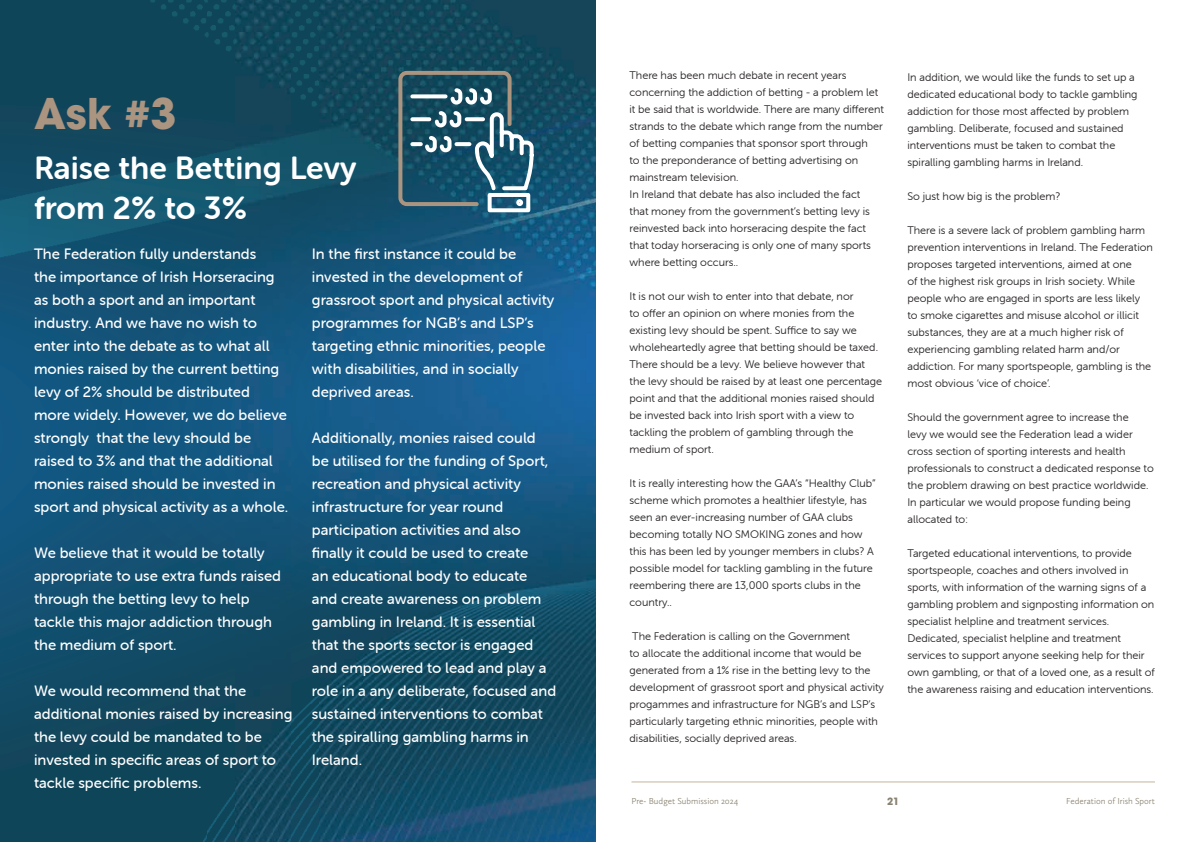
<style>
.page{position:relative;width:1191px;height:842px;background:#fff}
.page>*{position:absolute;margin:0;border:0;box-sizing:border-box;transform-origin:0 0}
.t1{font:700 42px "ITC Avant Garde Pro";color:#ab9580}
.t2{font:32px/40px "Museo Sans Rounded 700";color:#fff}
.t3{font:15px/23px "Museo Sans Rounded 500";color:#fff}
.t4{font:11px/17px "Museo Sans Rounded 300";color:#231f20}
.t5{font:700 10px "ITC Avant Garde Pro";color:#898270}
.t6{font:300 9px "Calluna Sans";color:#898270}
</style>
<div class="page">
<hr style="left:631px;top:781px;width:524px;height:1px;background:#c3b49b">
<img style="left:15px;top:0;width:82px;height:842px">
<img style="left:0;top:0;width:15px;height:842px">
<img style="left:97px;top:0;width:56px;height:842px">
<img style="left:153px;top:0;width:55px;height:842px">
<img style="left:208px;top:0;width:28px;height:842px">
<img style="left:236px;top:0;width:55px;height:842px">
<img style="left:291px;top:0;width:28px;height:842px">
<img style="left:319px;top:0;width:56px;height:842px">
<img style="left:375px;top:0;width:220px;height:744px">
<img style="left:375px;top:744px;width:220px;height:98px">
<svg style="left:396px;top:69px;width:140px;height:145px;background:#3d697b"></svg>
<p class="t1" style="left:34px;top:85px;width:144px">Ask #3</p>
<p class="t2" style="left:34px;top:148px;width:324px">Raise the Betting Levy from 2% to 3%</p>
<p class="t3" style="left:34px;top:243px;width:256px">The Federation fully understands<br>the importance of Irish Horseracing as both a sport and an important industry. And we have no wish to enter into the debate as to what all monies raised by the current betting levy of 2% should be distributed more widely. However, we do believe strongly that the levy should be raised to 3% and that the additional monies raised should be invested in sport and physical activity as a whole.</p>
<p class="t3" style="left:34px;top:542px;width:248px">We believe that it would be totally appropriate to use extra funds raised through the betting levy to help tackle this major addiction through the medium of sport.</p>
<p class="t3" style="left:34px;top:680px;width:260px">We would recommend that the additional monies raised by increasing the levy could be mandated to be invested in specific areas of sport to tackle specific problems.</p>
<p class="t3" style="left:312px;top:243px;width:244px">In the first instance it could be invested in the development of grassroot sport and physical activity programmes for NGB’s and LSP’s targeting ethnic minorities, people with disabilities, and in socially deprived areas.</p>
<p class="t3" style="left:312px;top:427px;width:246px">Additionally, monies raised could be utilised for the funding of Sport, recreation and physical activity infrastructure for year round participation activities and also finally it could be used to create<br>an educational body to educate and create awareness on problem gambling in Ireland. It is essential that the sports sector is engaged and empowered to lead and play a role in a any deliberate, focused and sustained interventions to combat the spiralling gambling harms in<br>Ireland.</p>
<p class="t4" style="left:629px;top:67px;width:256px">There has been much debate in recent years concerning the addiction of betting - a problem let it be said that is worldwide. There are many different strands to the debate which range from the number of betting companies that sponsor sport through<br>to the preponderance of betting advertising on mainstream television.</p>
<p class="t4" style="left:629px;top:186px;width:243px">In Ireland that debate has also included the fact that money from the government’s betting levy is reinvested back into horseracing despite the fact that today horseracing is only one of many sports where betting occurs..</p>
<p class="t4" style="left:629px;top:288px;width:254px">It is not our wish to enter into that debate, nor<br>to offer an opinion on where monies from the existing levy should be spent. Suffice to say we wholeheartedly agree that betting should be taxed.<br>There should be a levy. We believe however that the levy should be raised by at least one percentage point and that the additional monies raised should be invested back into Irish sport with a view to tackling the problem of gambling through the medium of sport.</p>
<p class="t4" style="left:629px;top:475px;width:248px">It is really interesting how the GAA’s “Healthy Club” scheme which promotes a healthier lifestyle, has seen an ever-increasing number of GAA clubs becoming totally NO SMOKING zones and how this has been led by younger members in clubs? A possible model for tackling gambling in the future reembering there are 13,000 sports clubs in the country..</p>
<p class="t4" style="left:629px;top:628px;width:256px">The Federation is calling on the Government<br>to allocate the additional income that would be generated from a 1% rise in the betting levy to the development of grassroot sport and physical activity progammes and infrastructure for NGB’s and LSP’s particularly targeting ethnic minorities, people with disabilities, socially deprived areas.</p>
<p class="t4" style="left:907px;top:68px;width:232px">In addition, we would like the funds to set up a dedicated educational body to tackle gambling addiction for those most affected by problem gambling. Deliberate, focused and sustained interventions must be taken to combat the spiralling gambling harms in Ireland.</p>
<p class="t4" style="left:907px;top:187px;width:154px">So just how big is the problem?</p>
<p class="t4" style="left:907px;top:221px;width:247px">There is a severe lack of problem gambling harm prevention interventions in Ireland. The Federation proposes targeted interventions, aimed at one<br>of the highest risk groups in Irish society. While people who are engaged in sports are less likely to smoke cigarettes and misuse alcohol or illicit substances, they are at a much higher risk of experiencing gambling related harm and/or addiction. For many sportspeople, gambling is the most obvious ‘vice of choice’.</p>
<p class="t4" style="left:907px;top:408px;width:248px">Should the government agree to increase the<br>levy we would see the Federation lead a wider cross section of sporting interests and health professionals to construct a dedicated response to the problem drawing on best practice worldwide.<br>In particular we would propose funding being allocated to:</p>
<p class="t4" style="left:907px;top:544px;width:248px">Targeted educational interventions, to provide sportspeople, coaches and others involved in sports, with information of the warning signs of a gambling problem and signposting information on specialist helpline and treatment services.</p>
<p class="t4" style="left:907px;top:629px;width:249px">Dedicated, specialist helpline and treatment services to support anyone seeking help for their own gambling, or that of a loved one, as a result of the awareness raising and education interventions.</p>
<p class="t6" style="left:631px;top:796px;width:108px">Pre- Budget Submission 2024</p>
<p class="t5" style="left:887px;top:794px;width:14px">21</p>
<p class="t6" style="left:1066px;top:796px;width:90px">Federation of Irish Sport</p>
</div>
